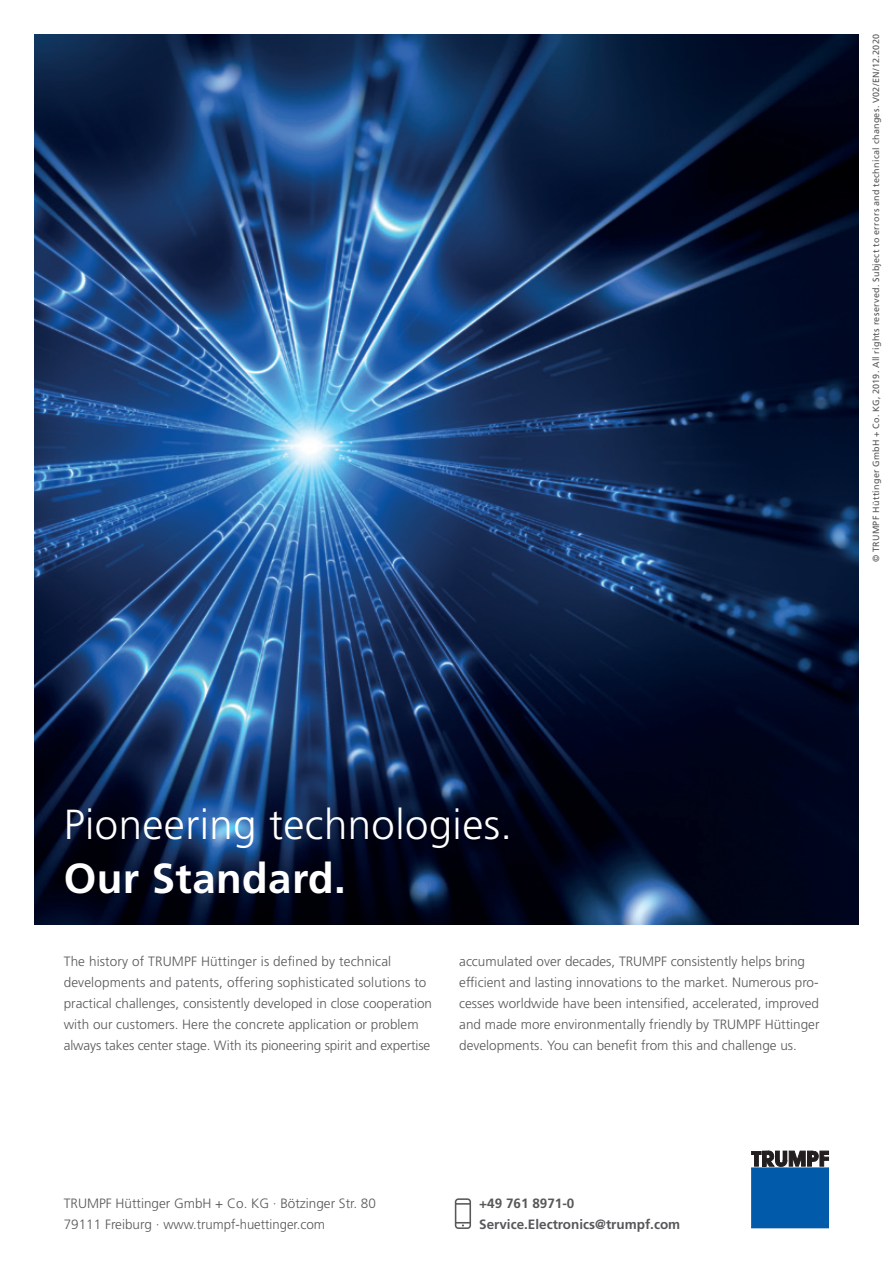
<style>
.page{position:relative;width:893px;height:1263px;background:#fff}
.page>*{position:absolute;margin:0;border:0;box-sizing:border-box;transform-origin:0 0}
.t1{font:300 42px "Frutiger LT Std";letter-spacing:.01em;color:#fff}
.t2{font:700 42px "Frutiger LT Std";letter-spacing:.01em;color:#fff}
.t3{font:300 13.5px/21px "Frutiger LT Std";color:#57585a}
.t4{font:700 13.5px/21px "Frutiger LT Std";color:#57585a}
.t5{font:9px "Frutiger LT Std";letter-spacing:.03em;color:#57585a}
</style>
<div class="page">
<div style="left:752px;top:1168px;width:76px;height:60px;background:#015aaa"></div>
<svg style="left:752px;top:1151px;width:77px;height:15px"></svg>
<svg style="left:455px;top:1198px;width:16px;height:31px"></svg>
<img style="left:34px;top:34px;width:825px;height:890px">
<p class="t5" style="left:871px;top:562px;width:530px;rotate:-90deg">© TRUMPF Hüttinger GmbH + Co. KG, 2019. All rights reserved. Subject to errors and technical changes. V02/EN/12.2020</p>
<h1 class="t1" style="left:64px;top:800px;width:450px">Pioneering technologies.</h1>
<h1 class="t2" style="left:64px;top:853px;width:284px">Our Standard.</h1>
<p class="t3" style="left:64px;top:951px;width:370px">The history of TRUMPF Hüttinger is defined by technical developments and patents, offering sophisticated solutions to practical challenges, consistently developed in close cooperation with our customers. Here the concrete application or problem always takes center stage. With its pioneering spirit and expertise</p>
<p class="t3" style="left:459px;top:951px;width:362px">accumulated over decades, TRUMPF consistently helps bring efficient and lasting innovations to the market. Numerous pro&shy;cesses worldwide have been intensified, accelerated, improved and made more environmentally friendly by TRUMPF Hüttinger developments. You can benefit from this and challenge us.</p>
<p class="t3" style="left:64px;top:1193px;width:314px">TRUMPF Hüttinger GmbH + Co. KG · Bötzinger Str. 80<br>79111 Freiburg · www.trumpf-huettinger.com</p>
<p class="t4" style="left:479px;top:1193px;width:203px">+49 761 8971-0<br>Service.Electronics@trumpf.com</p>
</div>
